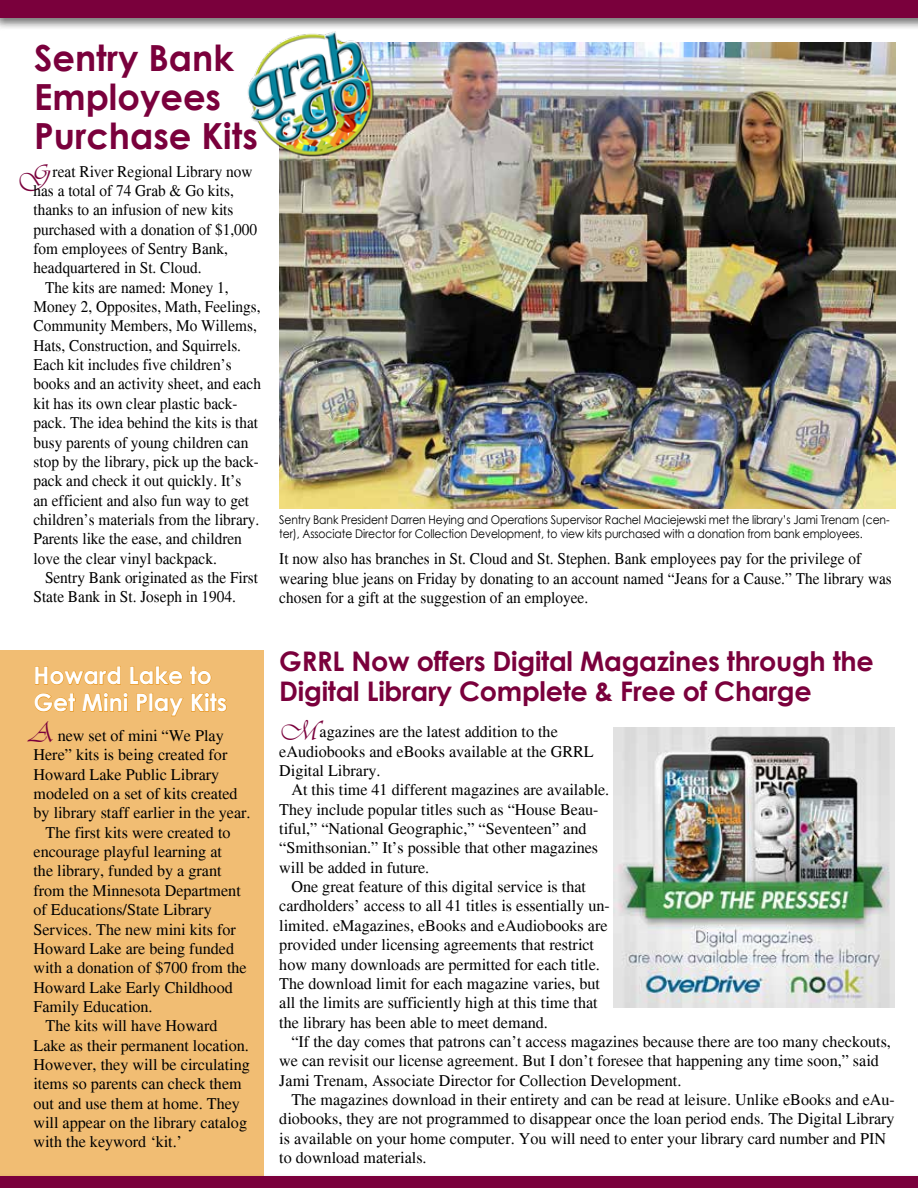
<style>
.page{position:relative;width:918px;height:1188px;background:#fff}
.page>*{position:absolute;margin:0;border:0;box-sizing:border-box;transform-origin:0 0}
.t1{font:700 36px/39px "Century Gothic";color:#7a003c}
.t2{font:28.65px "Vivaldii";color:#7a003c}
.t3{font:700 27px/30px "Century Gothic";letter-spacing:-.01em;color:#7a003c}
.t4{font:700 24px/27px "Century Gothic";color:#fff}
.t5{font:16.2px/19.4px "Times";color:#000}
.t6{font:16.2px/19.4px "Times";color:#000;scale:.95 1}
.t7{font:12px/14.4px "Century Gothic";letter-spacing:-.01em;color:#000;scale:.9 1}
</style>
<div class="page">
<div style="left:0;top:0;width:918px;height:31px;background:#000;opacity:.55"></div>
<div style="left:0;top:0;width:918px;height:18px;background:#7a003c"></div>
<img style="left:279px;top:42px;width:617px;height:466px">
<div style="left:0;top:650px;width:264px;height:528px;background:#f1bd73"></div>
<div style="left:0;top:1173px;width:918px;height:15px;background:#000;opacity:.55"></div>
<div style="left:0;top:1177px;width:918px;height:11px;background:#7a003c"></div>
<svg style="left:35px;top:666px;width:86px;height:19px"></svg>
<svg style="left:130px;top:666px;width:53px;height:19px"></svg>
<svg style="left:189px;top:666px;width:23px;height:19px"></svg>
<svg style="left:34px;top:693px;width:42px;height:19px"></svg>
<svg style="left:82px;top:692px;width:47px;height:20px"></svg>
<svg style="left:136px;top:693px;width:12px;height:19px"></svg>
<div style="left:149px;top:693px;width:4px;height:19px;border:1px solid #e8941a"></div>
<svg style="left:154px;top:697px;width:30px;height:20px"></svg>
<svg style="left:191px;top:692px;width:36px;height:20px"></svg>
<img style="left:613px;top:728px;width:281px;height:280px">
<img style="left:247px;top:31px;width:129px;height:126px">
<h1 class="t1" style="left:34px;top:36px;width:225px">Sentry Bank<br>Employees<br>Purchase Kits</h1>
<h2 class="t2" style="left:19px;top:158px;width:32px">G</h2>
<p class="t6" style="left:53px;top:161px;width:212px">reat River Regional Library now</p>
<p class="t6" style="left:34px;top:181px;width:212px">has a total of 74 Grab &amp; Go kits,</p>
<p class="t6" style="left:34px;top:200px;width:212px">thanks to an infusion of new kits</p>
<p class="t6" style="left:34px;top:219px;width:237px">purchased with a donation of $1,000</p>
<p class="t6" style="left:34px;top:239px;width:206px">fom employees of Sentry Bank,</p>
<p class="t6" style="left:34px;top:258px;width:178px">headquartered in St. Cloud.</p>
<p class="t6" style="left:45px;top:278px;width:195px">The kits are named: Money 1,</p>
<p class="t6" style="left:34px;top:297px;width:241px">Money 2, Opposites, Math, Feelings,</p>
<p class="t6" style="left:34px;top:316px;width:237px">Community Members, Mo Willems,</p>
<p class="t6" style="left:34px;top:336px;width:220px">Hats, Construction, and Squirrels.</p>
<p class="t6" style="left:34px;top:355px;width:210px">Each kit includes five children’s</p>
<p class="t6" style="left:34px;top:374px;width:241px">books and an activity sheet, and each</p>
<p class="t6" style="left:34px;top:394px;width:216px">kit has its own clear plastic back-</p>
<p class="t6" style="left:34px;top:413px;width:238px">pack. The idea behind the kits is that</p>
<p class="t6" style="left:34px;top:432px;width:228px">busy parents of young children can</p>
<p class="t6" style="left:34px;top:452px;width:239px">stop by the library, pick up the back-</p>
<p class="t6" style="left:34px;top:471px;width:220px">pack and check it out quickly. It’s</p>
<p class="t6" style="left:34px;top:490px;width:229px">an efficient and also fun way to get</p>
<p class="t6" style="left:34px;top:510px;width:239px">children’s materials from the library.</p>
<p class="t6" style="left:34px;top:529px;width:221px">Parents like the ease, and children</p>
<p class="t6" style="left:34px;top:548px;width:195px">love the clear vinyl backpack.</p>
<p class="t6" style="left:45px;top:568px;width:226px">Sentry Bank originated as the First</p>
<p class="t6" style="left:34px;top:587px;width:215px">State Bank in St. Joseph in 1904.</p>
<h3 class="t4" style="left:34px;top:661px;width:195px">Howard Lake to<br>Get Mini Play Kits</h3>
<p class="t5" style="left:58px;top:726px;width:168px">new set of mini “We Play</p>
<p class="t5" style="left:34px;top:745px;width:195px">Here” kits is being created for</p>
<p class="t5" style="left:34px;top:765px;width:187px">Howard Lake Public Library</p>
<p class="t5" style="left:34px;top:784px;width:206px">modeled on a set of kits created</p>
<p class="t5" style="left:34px;top:803px;width:219px">by library staff earlier in the year.</p>
<p class="t5" style="left:46px;top:823px;width:186px">The first kits were created to</p>
<p class="t5" style="left:34px;top:842px;width:190px">encourage playful learning at</p>
<p class="t5" style="left:34px;top:861px;width:190px">the library, funded by a grant</p>
<p class="t5" style="left:34px;top:881px;width:209px">from the Minnesota Department</p>
<p class="t5" style="left:34px;top:900px;width:180px">of Educations/State Library</p>
<p class="t5" style="left:34px;top:919px;width:204px">Services. The new mini kits for</p>
<p class="t5" style="left:34px;top:939px;width:202px">Howard Lake are being funded</p>
<p class="t5" style="left:34px;top:958px;width:215px">with a donation of $700 from the</p>
<p class="t5" style="left:34px;top:977px;width:201px">Howard Lake Early Childhood</p>
<p class="t5" style="left:34px;top:997px;width:121px">Family Education.</p>
<p class="t5" style="left:46px;top:1016px;width:173px">The kits will have Howard</p>
<p class="t5" style="left:34px;top:1035px;width:217px">Lake as their permanent location.</p>
<p class="t5" style="left:34px;top:1055px;width:218px">However, they will be circulating</p>
<p class="t5" style="left:34px;top:1074px;width:210px">items so parents can check them</p>
<p class="t5" style="left:34px;top:1093px;width:208px">out and use them at home. They</p>
<p class="t5" style="left:34px;top:1113px;width:215px">will appear on the library catalog</p>
<p class="t5" style="left:34px;top:1132px;width:150px">with the keyword ‘kit.’</p>
<h2 class="t2" style="left:29px;top:717px;width:25px">A</h2>
<p class="t7" style="left:279px;top:512px;width:680px">Sentry Bank President Darren Heying and Operations Supervisor Rachel Maciejewski met the library’s Jami Trenam (cen&shy;ter), Associate Director for Collection Development, to view kits purchased with a donation from bank employees.</p>
<p class="t6" style="left:279px;top:549px;width:646px">It now also has branches in St. Cloud and St. Stephen. Bank employees pay for the privilege of wearing blue jeans on Friday by donating to an account named “Jeans for a Cause.” The library was chosen for a gift at the suggestion of an employee.</p>
<h3 class="t3" style="left:279px;top:645px;width:596px">GRRL Now offers Digital Magazines through the<br>Digital Library Complete &amp; Free of Charge</h3>
<h2 class="t2" style="left:279px;top:714px;width:40px">M</h2>
<p class="t5" style="left:279px;top:722px;width:316px;text-indent:40px">agazines are the latest addition to the eAudiobooks and eBooks available at the GRRL<br>Digital Library.</p>
<p class="t5" style="left:279px;top:780px;width:332px;text-indent:12px">At this time 41 different magazines are available.<br>They include popular titles such as “House Beau&shy;tiful,” “National Geographic,” “Seventeen” and “Smithsonian.” It’s possible that other magazines will be added in future.</p>
<p class="t5" style="left:279px;top:877px;width:332px;text-indent:12px">One great feature of this digital service is that cardholders’ access to all 41 titles is essentially un&shy;limited. eMagazines, eBooks and eAudiobooks are provided under licensing agreements that restrict how many downloads are permitted for each title.<br>The download limit for each magazine varies, but all the limits are sufficiently high at this time that the library has been able to meet demand.</p>
<p class="t5" style="left:279px;top:1032px;width:613px;text-indent:12px">“If the day comes that patrons can’t access magazines because there are too many checkouts, we can revisit our license agreement. But I don’t foresee that happening any time soon,” said<br>Jami Trenam, Associate Director for Collection Development.</p>
<p class="t5" style="left:279px;top:1090px;width:617px;text-indent:12px">The magazines download in their entirety and can be read at leisure. Unlike eBooks and eAu&shy;diobooks, they are not programmed to disappear once the loan period ends. The Digital Library is available on your home computer. You will need to enter your library card number and PIN to download materials.</p>
</div>
